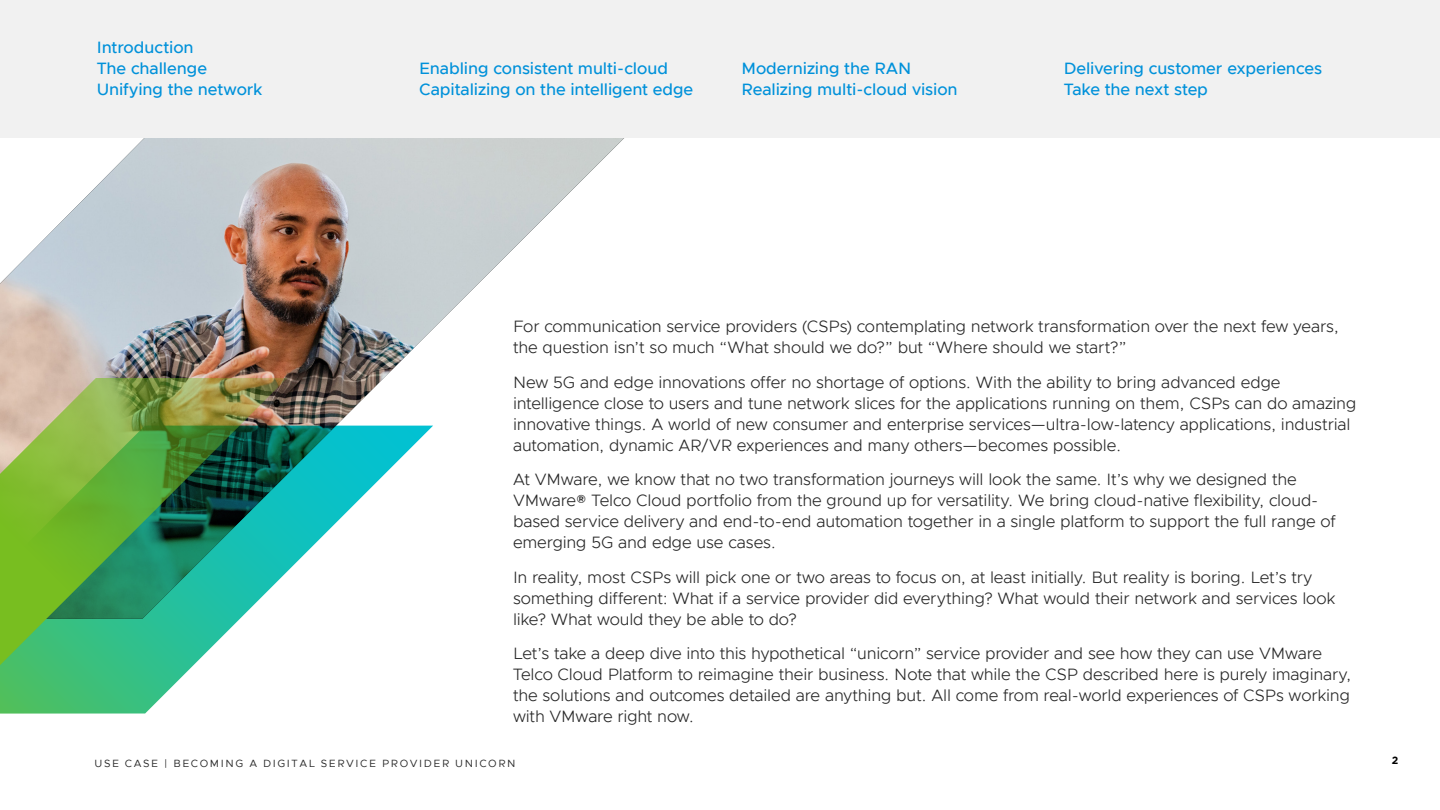
<style>
.page{position:relative;width:1440px;height:810px;background:#fff}
.page>*{position:absolute;margin:0;border:0;box-sizing:border-box;transform-origin:0 0}
._3a__BODY_TEXT{font:300 16.5px/21px "Metropolis";letter-spacing:-.01em;color:#262626}
.t1{font:500 16.5px/21px "Metropolis";letter-spacing:-.005em;color:#0091da}
.t2{font:10.5px "Metropolis";letter-spacing:.15em;color:#262626}
.t3{font:700 10.5px "Gotham";color:#000}
</style>
<div class="page">
<img style="left:0;top:138px;width:624px;height:288px">
<svg style="left:0;top:426px;width:433px;height:288px"></svg>
<img style="left:0;top:378px;width:287px;height:288px">
<div style="left:0;top:0;width:1440px;height:138px;background:#f1f1f1"></div>
<p class="t1" style="left:97px;top:37px;width:167px">Introduction<br>The challenge<br>Unifying the network</p>
<p class="t1" style="left:419px;top:58px;width:276px">Enabling consistent multi-cloud<br>Capitalizing on the intelligent edge</p>
<p class="t1" style="left:741px;top:58px;width:218px">Modernizing the RAN<br>Realizing multi-cloud vision</p>
<p class="t1" style="left:1064px;top:58px;width:260px">Delivering customer experiences<br>Take the next step</p>
<p class="_3a__BODY_TEXT" style="left:513px;top:316px;width:827px">For communication service providers (CSPs) contemplating network transformation over the next few years, the question isn’t so much “What should we do?” but “Where should we start?”</p>
<p class="_3a__BODY_TEXT" style="left:513px;top:372px;width:845px">New 5G and edge innovations offer no shortage of options. With the ability to bring advanced edge intelligence close to users and tune network slices for the applications running on them, CSPs can do amazing innovative things. A world of new consumer and enterprise services—ultra-low-latency applications, industrial automation, dynamic AR/VR experiences and many others—becomes possible.</p>
<p class="_3a__BODY_TEXT" style="left:513px;top:469px;width:824px">At VMware, we know that no two transformation journeys will look the same. It’s why we designed the VMware® Telco Cloud portfolio from the ground up for versatility. We bring cloud-native flexibility, cloud&shy;based service delivery and end-to-end automation together in a single platform to support the full range of emerging 5G and edge use cases.</p>
<p class="_3a__BODY_TEXT" style="left:513px;top:567px;width:824px">In reality, most CSPs will pick one or two areas to focus on, at least initially. But reality is boring. Let’s try something different: What if a service provider did everything? What would their network and services look like? What would they be able to do?</p>
<p class="_3a__BODY_TEXT" style="left:513px;top:643px;width:840px">Let’s take a deep dive into this hypothetical “unicorn” service provider and see how they can use VMware Telco Cloud Platform to reimagine their business. Note that while the CSP described here is purely imaginary, the solutions and outcomes detailed are anything but. All come from real-world experiences of CSPs working with VMware right now.</p>
<p class="t2" style="left:94px;top:757px;width:423px">USE CASE | BECOMING A DIGITAL SERVICE PROVIDER UNICORN</p>
<p class="t3" style="left:1392px;top:754px;width:8px">2</p>
</div>
